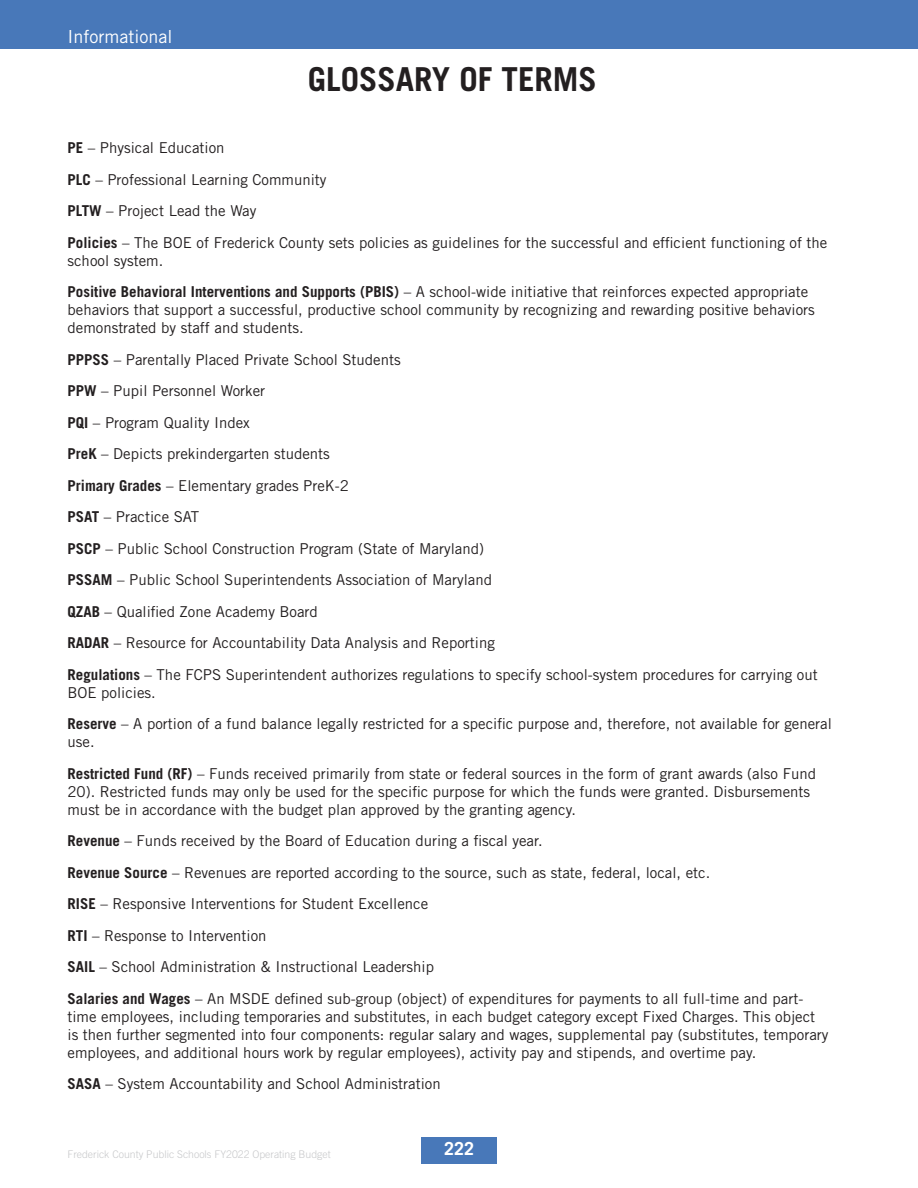
<style>
.page{position:relative;width:918px;height:1188px;background:#fff}
.page>*{position:absolute;margin:0;border:0;box-sizing:border-box;transform-origin:0 0}
.t1{font:700 33px "Trade Gothic LT Std";color:#231f20}
.t2{font:18px "Trade Gothic LT Std";color:#fff}
.t3{font:700 18px "Trade Gothic LT Std";color:#fff}
.t4{font:15px/18px "Trade Gothic LT Std";color:#231f20}
.t5{font:300 10.5px "Trade Gothic LT Std";color:#c7c8ca}
.s1{font-weight:700}
</style>
<div class="page">
<div style="left:0;top:0;width:918px;height:50px;background:#4878b9"></div>
<div style="left:421px;top:1137px;width:76px;height:27px;background:#4878b9"></div>
<p class="t2" style="left:68px;top:26px;width:106px">Informational</p>
<p class="t1" style="left:308px;top:59px;width:291px">GLOSSARY OF TERMS</p>
<p class="t4" style="left:68px;top:139px;width:159px"><span class="s1">PE</span> – Physical Education</p>
<p class="t4" style="left:68px;top:170px;width:261px"><span class="s1">PLC</span> – Professional Learning Community</p>
<p class="t4" style="left:68px;top:202px;width:190px"><span class="s1">PLTW</span> – Project Lead the Way</p>
<p class="t4" style="left:68px;top:233px;width:761px"><span class="s1">Policies</span> – The BOE of Frederick County sets policies as guidelines for the successful and efficient functioning of the school system.</p>
<p class="t4" style="left:68px;top:283px;width:749px"><span class="s1">Positive Behavioral Interventions and Supports (PBIS)</span> – A school-wide initiative that reinforces expected appropriate behaviors that support a successful, productive school community by recognizing and rewarding positive behaviors demonstrated by staff and students.</p>
<p class="t4" style="left:68px;top:350px;width:335px"><span class="s1">PPPSS</span> – Parentally Placed Private School Students</p>
<p class="t4" style="left:68px;top:382px;width:199px"><span class="s1">PPW</span> – Pupil Personnel Worker</p>
<p class="t4" style="left:68px;top:413px;width:184px"><span class="s1">PQI</span> – Program Quality Index</p>
<p class="t4" style="left:68px;top:445px;width:264px"><span class="s1">PreK</span> – Depicts prekindergarten students</p>
<p class="t4" style="left:68px;top:476px;width:283px"><span class="s1">Primary Grades</span> – Elementary grades PreK-2</p>
<p class="t4" style="left:68px;top:508px;width:133px"><span class="s1">PSAT</span> – Practice SAT</p>
<p class="t4" style="left:68px;top:539px;width:418px"><span class="s1">PSCP</span> – Public School Construction Program (State of Maryland)</p>
<p class="t4" style="left:68px;top:571px;width:426px"><span class="s1">PSSAM</span> – Public School Superintendents Association of Maryland</p>
<p class="t4" style="left:68px;top:602px;width:252px"><span class="s1">QZAB</span> – Qualified Zone Academy Board</p>
<p class="t4" style="left:68px;top:634px;width:429px"><span class="s1">RADAR</span> – Resource for Accountability Data Analysis and Reporting</p>
<p class="t4" style="left:68px;top:665px;width:752px"><span class="s1">Regulations</span> – The FCPS Superintendent authorizes regulations to specify school-system procedures for carrying out<br>BOE policies.</p>
<p class="t4" style="left:68px;top:715px;width:766px"><span class="s1">Reserve</span> – A portion of a fund balance legally restricted for a specific purpose and, therefore, not available for general use.</p>
<p class="t4" style="left:68px;top:764px;width:750px"><span class="s1">Restricted Fund (RF)</span> – Funds received primarily from state or federal sources in the form of grant awards (also Fund<br>20). Restricted funds may only be used for the specific purpose for which the funds were granted. Disbursements must be in accordance with the budget plan approved by the granting agency.</p>
<p class="t4" style="left:68px;top:832px;width:477px"><span class="s1">Revenue</span> – Funds received by the Board of Education during a fiscal year.</p>
<p class="t4" style="left:68px;top:863px;width:644px"><span class="s1">Revenue Source</span> – Revenues are reported according to the source, such as state, federal, local, etc.</p>
<p class="t4" style="left:68px;top:895px;width:362px"><span class="s1">RISE</span> – Responsive Interventions for Student Excellence</p>
<p class="t4" style="left:68px;top:926px;width:201px"><span class="s1">RTI</span> – Response to Intervention</p>
<p class="t4" style="left:68px;top:958px;width:368px"><span class="s1">SAIL</span> – School Administration &amp; Instructional Leadership</p>
<p class="t4" style="left:68px;top:989px;width:763px"><span class="s1">Salaries and Wages</span> – An MSDE defined sub-group (object) of expenditures for payments to all full-time and part&shy;time employees, including temporaries and substitutes, in each budget category except Fixed Charges. This object is then further segmented into four components: regular salary and wages, supplemental pay (substitutes, temporary employees, and additional hours work by regular employees), activity pay and stipends, and overtime pay.</p>
<p class="t4" style="left:68px;top:1075px;width:375px"><span class="s1">SASA</span> – System Accountability and School Administration</p>
<p class="t5" style="left:68px;top:1148px;width:265px">Frederick County Public Schools FY2022 Operating Budget</p>
<p class="t3" style="left:444px;top:1138px;width:32px">222</p>
</div>
